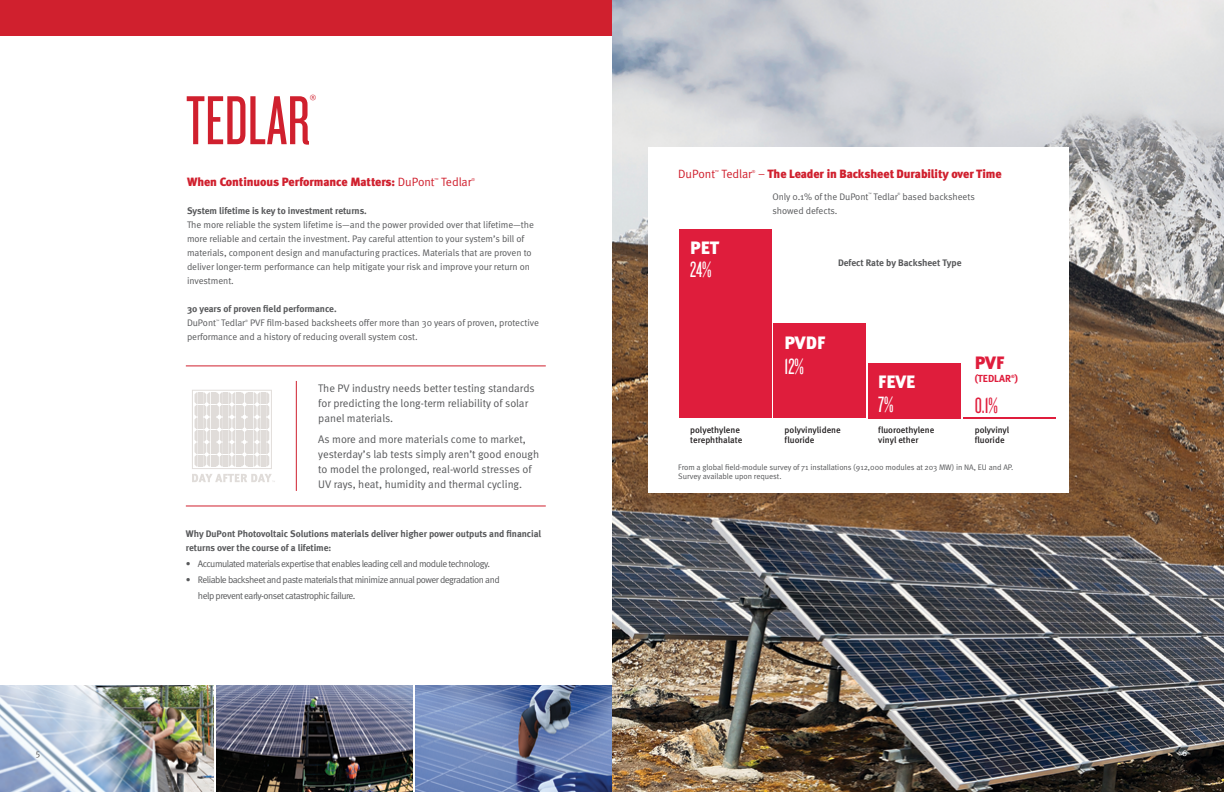
<style>
.page{position:relative;width:1224px;height:792px;background:#fff}
.page>*{position:absolute;margin:0;border:0;box-sizing:border-box;transform-origin:0 0}
.t1{font:72px "Knockout 27 Junior Bantamwt";color:#d0202e}
.t2{font:25.2px "Knockout 27 Junior Bantamwt";color:#d0202e}
.t3{font:23px "Knockout 27 Junior Bantamwt";color:#fff}
.t4{font:23px "Knockout 27 Junior Bantamwt";color:#df1d3c}
.t5{font:17.9px "Meta Black LF Caps";color:#fff}
.t6{font:17.9px "Meta Black LF Caps";color:#df1d3c}
.t7{font:16.6px "Meta Black LF";color:#231f20}
.t8{font:12px "Meta Black LF";letter-spacing:-.005em;color:#d0202e}
.t9{font:12px "Meta Normal";letter-spacing:-.005em;color:#d0202e}
.t10{font:11px/15px "Meta Normal";color:#58595b}
.t11{font:700 10.2px "Meta";color:#df1d3c}
.t12{font:9.5px/14px "Meta Normal";letter-spacing:-.01em;color:#58595b}
.t13{font:700 9.5px/14px "Meta";letter-spacing:-.005em;color:#58595b}
.t14{font:9.5px/16px "Meta Normal";letter-spacing:-.05em;color:#58595b}
.t15{font:500 9px/10.7px "Meta";color:#231f20}
.t16{font:9px "Meta Normal";color:#fff}
.t17{font:9px "Meta Normal";color:#58595b}
.t18{font:8px/9.6px "Meta Normal";letter-spacing:-.005em;color:#58595b}
.t19{font:700 4.5px "Meta";color:#df1d3c}
.t20{font:4.2px "Meta Normal";color:#d0202e}
.t21{font:3.3px "Meta Normal";color:#58595b}
.s1{font-family:"Meta Normal"}
</style>
<div class="page">
<div style="left:0;top:0;width:612px;height:36px;background:#d0202e"></div>
<hr style="left:186px;top:366px;width:360px;height:1px;background:#d0202e">
<hr style="left:186px;top:506px;width:360px;height:1px;background:#d0202e">
<img style="left:0;top:685px;width:213px;height:107px">
<img style="left:216px;top:685px;width:197px;height:107px">
<img style="left:415px;top:685px;width:197px;height:107px">
<hr style="left:296px;top:381px;width:1px;height:110px;background:#d0202e">
<svg style="left:192px;top:390px;width:83px;height:92px"></svg>
<img style="left:612px;top:0;width:612px;height:792px">
<div style="left:648px;top:147px;width:421px;height:346px;background:#fff"></div>
<div style="left:679px;top:230px;width:93px;height:188px;background:#df1d3c"></div>
<div style="left:773px;top:324px;width:93px;height:94px;background:#df1d3c"></div>
<div style="left:868px;top:363px;width:93px;height:55px;background:#df1d3c"></div>
<hr style="left:963px;top:417px;width:93px;height:1px;background:#df1d3c">
<p class="t17" style="left:36px;top:748px;width:6px">5</p>
<h1 class="t1" style="left:186px;top:78px;width:126px">TEDLAR</h1>
<h2 class="t2" style="left:310px;top:89px;width:8px">®</h2>
<p class="t8" style="left:187px;top:175px;width:249px">When Continuous Performance Matters: <span class="s1">DuPont</span></p>
<p class="t20" style="left:435px;top:177px;width:6px">™</p>
<p class="t9" style="left:441px;top:175px;width:32px">Tedlar</p>
<p class="t20" style="left:472px;top:177px;width:5px">®</p>
<p class="t13" style="left:187px;top:204px;width:181px">System lifetime is key to investment returns.</p>
<p class="t12" style="left:187px;top:218px;width:348px">The more reliable the system lifetime is—and the power provided over that lifetime—the more reliable and certain the investment. Pay careful attention to your system’s bill of materials, component design and manufacturing practices. Materials that are proven to deliver longer-term performance can help mitigate your risk and improve your return on investment.</p>
<p class="t13" style="left:187px;top:302px;width:151px">30 years of proven field performance.</p>
<p class="t12" style="left:187px;top:316px;width:31px">DuPont</p>
<p class="t21" style="left:216px;top:319px;width:5px">™</p>
<p class="t12" style="left:221px;top:316px;width:26px">Tedlar</p>
<p class="t21" style="left:245px;top:319px;width:4px">®</p>
<p class="t12" style="left:187px;top:316px;width:353px;text-indent:63px">PVF film-based backsheets offer more than 30 years of proven, protective performance and a history of reducing overall system cost.</p>
<p class="t10" style="left:318px;top:381px;width:218px">The PV industry needs better testing standards for predicting the long-term reliability of solar panel materials.</p>
<p class="t10" style="left:318px;top:431px;width:223px">As more and more materials come to market, yesterday’s lab tests simply aren’t good enough to model the prolonged, real-world stresses of UV rays, heat, humidity and thermal cycling.</p>
<p class="t13" style="left:186px;top:527px;width:357px">Why DuPont Photovoltaic Solutions materials deliver higher power outputs and financial returns over the course of a lifetime:</p>
<p class="t14" style="left:186px;top:556px;width:306px">• Accumulated materials expertise that enables leading cell and module technology.</p>
<p class="t14" style="left:198px;top:572px;width:303px;text-indent:-12px">• Reliable backsheet and paste materials that minimize annual power degradation and help prevent early-onset catastrophic failure.</p>
<p class="t9" style="left:678px;top:167px;width:38px">DuPont</p>
<p class="t20" style="left:715px;top:169px;width:6px">™</p>
<p class="t9" style="left:722px;top:167px;width:32px">Tedlar</p>
<p class="t20" style="left:752px;top:169px;width:5px">®</p>
<p class="t8" style="left:758px;top:167px;width:245px"><span class="s1">–</span> The Leader in Backsheet Durability over Time</p>
<p class="t12" style="left:772px;top:189px;width:98px">Only 0.1% of the DuPont</p>
<p class="t21" style="left:868px;top:192px;width:5px">™</p>
<p class="t12" style="left:874px;top:189px;width:26px">Tedlar</p>
<p class="t21" style="left:898px;top:192px;width:4px">®</p>
<p class="t12" style="left:903px;top:189px;width:74px">based backsheets</p>
<p class="t12" style="left:772px;top:203px;width:67px">showed defects.</p>
<h3 class="t7" style="left:679px;top:193px;width:224px">Defect Rate by Backsheet Type</h3>
<h3 class="t5" style="left:690px;top:237px;width:30px">PET</h3>
<h3 class="t3" style="left:690px;top:256px;width:23px">24%</h3>
<p class="t13" style="left:838px;top:255px;width:125px">Defect Rate by Backsheet Type</p>
<h3 class="t5" style="left:784px;top:332px;width:42px">PVDF</h3>
<h3 class="t3" style="left:785px;top:353px;width:21px">12%</h3>
<h3 class="t5" style="left:878px;top:371px;width:39px">FEVE</h3>
<h3 class="t3" style="left:878px;top:391px;width:17px">7%</h3>
<h3 class="t6" style="left:975px;top:352px;width:31px">PVF</h3>
<p class="t11" style="left:975px;top:373px;width:45px">(TEDLAR )</p>
<p class="t19" style="left:1011px;top:374px;width:5px">®</p>
<h3 class="t4" style="left:975px;top:392px;width:25px">0.1%</h3>
<p class="t15" style="left:785px;top:424px;width:58px">polyvinylidene fluoride</p>
<p class="t15" style="left:690px;top:424px;width:54px">polyethylene terephthalate</p>
<p class="t15" style="left:878px;top:424px;width:58px">fluoroethylene vinyl ether</p>
<p class="t15" style="left:975px;top:424px;width:36px">polyvinyl fluoride</p>
<p class="t18" style="left:678px;top:462px;width:337px">From a global field-module survey of 71 installations (912,000 modules at 203 MW) in NA, EU and AP.<br>Survey available upon request.</p>
<p class="t16" style="left:1182px;top:748px;width:7px">6</p>
</div>
